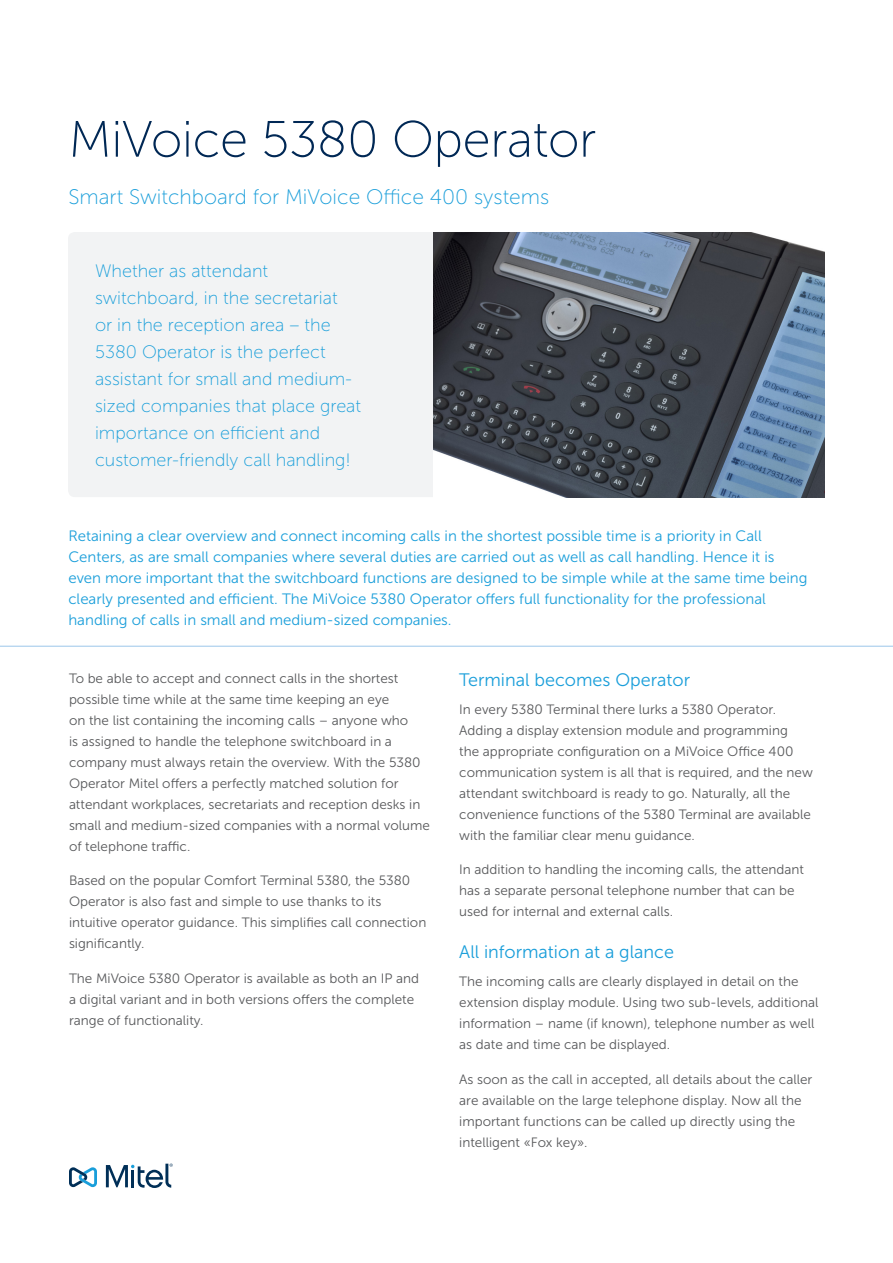
<style>
.page{position:relative;width:893px;height:1263px;background:#fff}
.page>*{position:absolute;margin:0;border:0;box-sizing:border-box;transform-origin:0 0}
.Main_Heading{font:51px "Museo Sans 100";letter-spacing:-.01em;color:#002855}
.Title_Subhead-Light{font:21px "Museo Sans 100";color:#199eda}
.sidebar_sidebox_body{font:18px/27px "Museo Sans 100";color:#199eda}
.Body_subhead_1{font:18px "Museo Sans 300";color:#199eda}
.Intro_paragraph{font:15px/21px "Museo Sans 300";color:#199eda}
.body_text{font:13.5px/21px "Museo Sans 300";color:#57585a}
</style>
<div class="page">
<hr style="left:0;top:646px;width:893px;height:1px;background:#9bc7ea">
<svg style="left:69px;top:1167px;width:28px;height:20px"></svg>
<svg style="left:106px;top:1163px;width:67px;height:25px"></svg>
<div style="left:68px;top:232px;width:378px;height:265px;background:#f2f3f4;border-radius:7px"></div>
<img style="left:434px;top:232px;width:390px;height:265px">
<p class="Main_Heading" style="left:68px;top:112px;width:529px">MiVoice 5380 Operator</p>
<p class="Title_Subhead-Light" style="left:68px;top:186px;width:482px">Smart Switchboard for MiVoice Office 400 systems</p>
<p class="sidebar_sidebox_body" style="left:95px;top:257px;width:268px">Whether as attendant switchboard, in the secretariat<br>or in the reception area – the<br>5380 Operator is the perfect assistant for small and medium&shy;sized companies that place great importance on efficient and customer-friendly call handling!</p>
<p class="Intro_paragraph" style="left:68px;top:526px;width:741px">Retaining a clear overview and connect incoming calls in the shortest possible time is a priority in Call Centers, as are small companies where several duties are carried out as well as call handling. Hence it is even more important that the switchboard functions are designed to be simple while at the same time being clearly presented and efficient. The MiVoice 5380 Operator offers full functionality for the professional handling of calls in small and medium-sized companies.</p>
<p class="body_text" style="left:69px;top:668px;width:362px">To be able to accept and connect calls in the shortest possible time while at the same time keeping an eye<br>on the list containing the incoming calls – anyone who<br>is assigned to handle the telephone switchboard in a company must always retain the overview. With the 5380<br>Operator Mitel offers a perfectly matched solution for attendant workplaces, secretariats and reception desks in small and medium-sized companies with a normal volume of telephone traffic.</p>
<p class="body_text" style="left:69px;top:870px;width:359px">Based on the popular Comfort Terminal 5380, the 5380<br>Operator is also fast and simple to use thanks to its intuitive operator guidance. This simplifies call connection significantly.</p>
<p class="body_text" style="left:69px;top:968px;width:351px">The MiVoice 5380 Operator is available as both an IP and a digital variant and in both versions offers the complete range of functionality.</p>
<p class="Body_subhead_1" style="left:459px;top:670px;width:232px">Terminal becomes Operator</p>
<p class="body_text" style="left:459px;top:699px;width:355px">In every 5380 Terminal there lurks a 5380 Operator.<br>Adding a display extension module and programming<br>the appropriate configuration on a MiVoice Office 400 communication system is all that is required, and the new attendant switchboard is ready to go. Naturally, all the convenience functions of the 5380 Terminal are available with the familiar clear menu guidance.</p>
<p class="body_text" style="left:459px;top:859px;width:346px">In addition to handling the incoming calls, the attendant has a separate personal telephone number that can be used for internal and external calls.</p>
<p class="Body_subhead_1" style="left:459px;top:942px;width:216px">All information at a glance</p>
<p class="body_text" style="left:459px;top:971px;width:361px">The incoming calls are clearly displayed in detail on the extension display module. Using two sub-levels, additional information – name (if known), telephone number as well as date and time can be displayed.</p>
<p class="body_text" style="left:459px;top:1068px;width:355px">As soon as the call in accepted, all details about the caller are available on the large telephone display. Now all the important functions can be called up directly using the intelligent «Fox key».</p>
</div>
